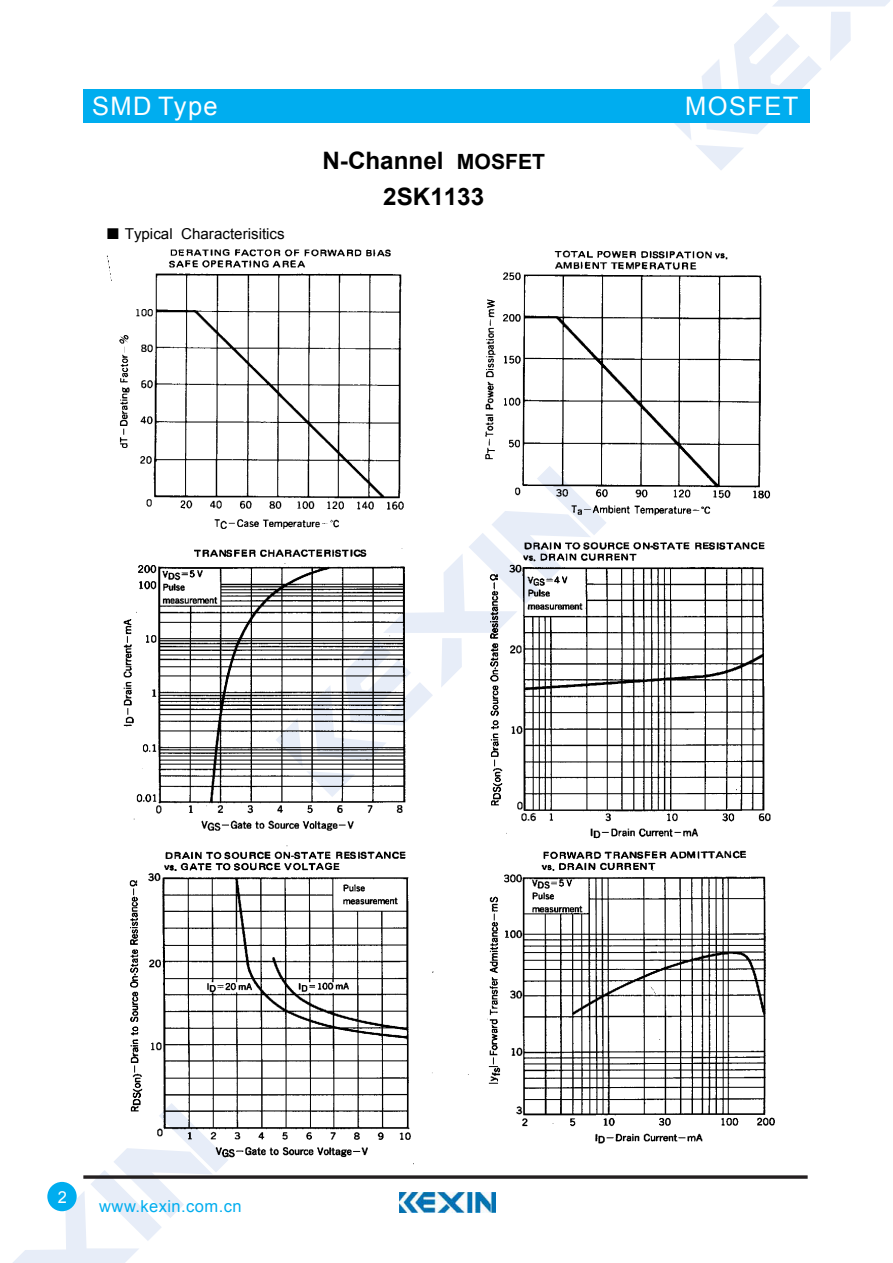
<style>
.page{position:relative;width:893px;height:1263px;background:#fff}
.page>*{position:absolute;margin:0;border:0;box-sizing:border-box;transform-origin:0 0}
.t1{font:25.5px "Arial";letter-spacing:.055em;color:#fff}
.t2{font:700 24px/35.8px "Arial";color:#000;text-align:center}
.t3{font:16.5px "Arial";letter-spacing:.025em;color:#00adef}
.t4{font:16.5px "Arial";color:#fff}
.t5{font:15px "Arial";color:#000}
.s1{font-family:"Sim Sun"}
.s2{font-size:21px}
</style>
<div class="page">
<svg style="left:674px;top:0;width:216px;height:170px"></svg>
<svg style="left:13px;top:1164px;width:211px;height:99px"></svg>
<div style="left:83px;top:89px;width:726px;height:34px;background:#00adef"></div>
<svg style="left:83px;top:1175px;width:725px;height:4px;background:#433f40"></svg>
<div style="left:47px;top:1182px;width:30px;height:29px;background:#00adef;border-radius:50%"></div>
<img style="left:400px;top:1193px;width:95px;height:20px">
<img style="left:106px;top:249px;width:665px;height:284px">
<img style="left:123px;top:533px;width:642px;height:280px">
<img style="left:114px;top:813px;width:661px;height:351px">
<h1 class="t1" style="left:92px;top:89px;width:127px">SMD Type</h1>
<p class="t5" style="left:105px;top:224px;width:181px"><span class="s1">■</span> Typical Characterisitics</p>
<h2 class="t2" style="left:322px;top:143px;width:224px">N-Channel <span class="s2">MOSFET<br></span>2SK1133</h2>
<h1 class="t1" style="left:685px;top:89px;width:115px">MOSFET</h1>
<p class="t4" style="left:58px;top:1186px;width:11px">2</p>
<p class="t3" style="left:99px;top:1196px;width:144px">www.kexin.com.cn</p>
</div>
